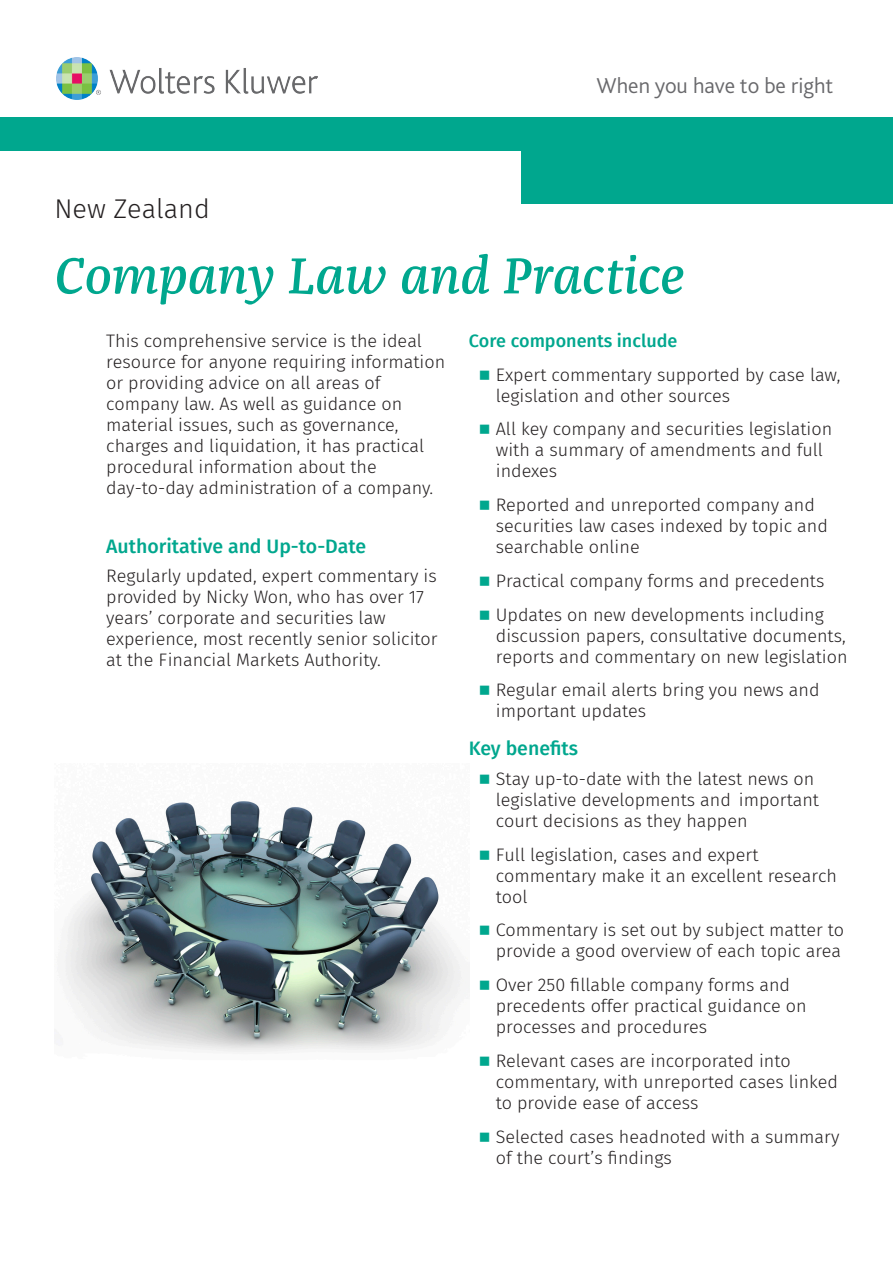
<style>
.page{position:relative;width:893px;height:1263px;background:#fff}
.page>*{position:absolute;margin:0;border:0;box-sizing:border-box;transform-origin:0 0}
.t1{font:italic 500 52.5px "Franziska Pro";color:#00a78e}
.t2{font:300 27px "Fira Sans";color:#231f20}
.t3{font:300 22.5px "Bliss 2";color:#69696c}
.t4{font:500 19.5px "Fira Sans";color:#00a78e}
.t5{font:300 18px/21px "Fira Sans";color:#231f20}
.t6{font:500 18px "Fira Sans";color:#00a78e}
</style>
<div class="page">
<img style="left:61px;top:801px;width:408px;height:252px">
<img style="left:57px;top:57px;width:261px;height:42px">
<div style="left:0;top:117px;width:893px;height:34px;background:#00a78e"></div>
<div style="left:521px;top:151px;width:372px;height:53px;background:#00a78e"></div>
<p class="t3" style="left:597px;top:71px;width:238px">When you have to be right</p>
<h2 class="t2" style="left:54px;top:189px;width:157px">New Zealand</h2>
<h1 class="t1" style="left:54px;top:243px;width:632px">Company Law and Practice</h1>
<p class="t5" style="left:106px;top:330px;width:340px">This comprehensive service is the ideal resource for anyone requiring information or providing advice on all areas of company law. As well as guidance on material issues, such as governance, charges and liquidation, it has practical procedural information about the day-to-day administration of a company.</p>
<p class="t4" style="left:106px;top:530px;width:261px">Authoritative and Up-to-Date</p>
<p class="t5" style="left:106px;top:565px;width:333px">Regularly updated, expert commentary is provided by Nicky Won, who has over 17 years’ corporate and securities law experience, most recently senior solicitor at the Financial Markets Authority.</p>
<p class="t6" style="left:469px;top:326px;width:210px">Core components include</p>
<p class="t5" style="left:496px;top:364px;width:346px">Expert commentary supported by case law, legislation and other sources</p>
<p class="t5" style="left:496px;top:418px;width:338px">All key company and securities legislation with a summary of amendments and full indexes</p>
<p class="t5" style="left:496px;top:494px;width:334px">Reported and unreported company and securities law cases indexed by topic and searchable online</p>
<p class="t5" style="left:496px;top:564px;width:330px;line-height:33.8px">Practical company forms and precedents<br>Updates on new developments including</p>
<p class="t5" style="left:496px;top:625px;width:353px">discussion papers, consultative documents, reports and commentary on new legislation</p>
<p class="t5" style="left:496px;top:679px;width:325px">Regular email alerts bring you news and important updates</p>
<p class="t4" style="left:469px;top:733px;width:111px">Key benefits</p>
<p class="t5" style="left:496px;top:768px;width:325px">Stay up-to-date with the latest news on legislative developments and important court decisions as they happen</p>
<p class="t5" style="left:496px;top:844px;width:343px">Full legislation, cases and expert commentary make it an excellent research tool</p>
<p class="t5" style="left:496px;top:919px;width:350px">Commentary is set out by subject matter to provide a good overview of each topic area</p>
<p class="t5" style="left:496px;top:974px;width:312px">Over 250 fillable company forms and precedents offer practical guidance on processes and procedures</p>
<p class="t5" style="left:496px;top:1050px;width:344px">Relevant cases are incorporated into commentary, with unreported cases linked to provide ease of access</p>
<p class="t5" style="left:496px;top:1126px;width:345px">Selected cases headnoted with a summary of the court’s findings</p>
</div>
